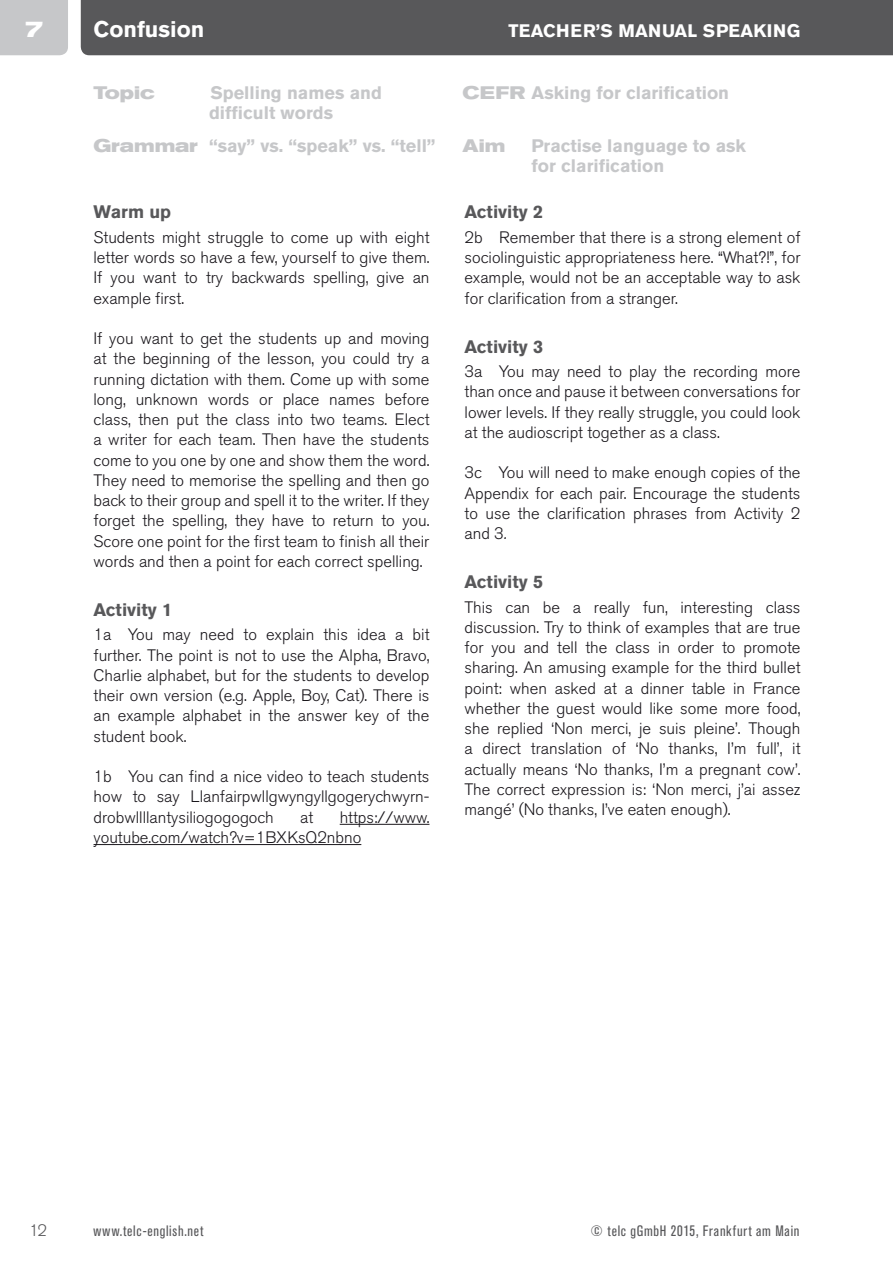
<style>
.page{position:relative;width:893px;height:1263px;background:#fff}
.page>*{position:absolute;margin:0;border:0;box-sizing:border-box;transform-origin:0 0}
.t1{font:700 22.5px "Akzidenz Grotesk Pro";color:#fff}
.t2{font:700 expanded 22.5px "Akzidenz Grotesk Pro";color:#fff}
.t3{font:700 18px/33px "Akzidenz Grotesk Pro";color:#c6c7c9}
.t4{font:700 18px "Akzidenz Grotesk Pro";color:#58585a}
.t5{font:700 18px "Akzidenz Grotesk Pro";letter-spacing:.01em;color:#fff}
.t6{font:700 expanded 18px "Akzidenz Grotesk Pro";color:#c6c7c9}
.t7{font:300 16.5px/20.2px "Akzidenz Grotesk Pro";color:#1a171c;text-align:justify}
.t8{font:300 16.5px "Akzidenz Grotesk Pro";color:#58585a}
.t9{font:condensed 15px "Akzidenz Grotesk Pro";letter-spacing:.05em;color:#58585a}
.s1{font-stretch:expanded}
.s2{font-style:italic}
</style>
<div class="page">
<div style="left:81px;top:0;width:812px;height:55px;background:#58585a"></div>
<div style="left:0;top:0;width:68px;height:55px;background:#c6c7c9"></div>
<hr style="left:340px;top:824px;width:89px;height:1px;background:#1a171c">
<hr style="left:94px;top:844px;width:267px;height:1px;background:#1a171c">
<h1 class="t1" style="left:94px;top:15px;width:112px">Confusion</h1>
<h1 class="t2" style="left:24px;top:14px;width:21px">7</h1>
<p class="t5" style="left:509px;top:19px;width:293px">TEACHER’S MANUAL SPEAKING</p>
<p class="t6" style="left:94px;top:81px;width:63px">Topic</p>
<p class="t3" style="left:211px;top:76px;width:173px">Spelling names and</p>
<p class="t3" style="left:463px;top:76px;width:268px"><span class="s1">CEFR</span> Asking for clarification</p>
<p class="t3" style="left:94px;top:96px;width:343px;text-indent:116px">difficult words<br><span class="s1">Grammar</span> “say” vs. “speak” vs. “tell”</p>
<p class="t6" style="left:463px;top:134px;width:44px">Aim</p>
<p class="t3" style="left:532px;top:135px;width:216px;line-height:20.2px">Practise language to ask for clarification</p>
<p class="t4" style="left:94px;top:200px;width:79px">Warm up</p>
<p class="t7" style="left:94px;top:227px;width:337px">Students might struggle to come up with eight letter words so have a few, yourself to give them.<br>If you want to try backwards spelling, give an example first.</p>
<p class="t7" style="left:94px;top:328px;width:337px">If you want to get the students up and moving at the beginning of the lesson, you could try a running dictation with them. Come up with some long, unknown words or place names before class, then put the class into two teams. Elect a writer for each team. Then have the students come to you one by one and show them the word.<br>They need to memorise the spelling and then go back to their group and spell it to the writer. If they forget the spelling, they have to return to you.<br>Score one point for the first team to finish all their words and then a point for each correct spelling.</p>
<p class="t4" style="left:94px;top:598px;width:80px">Activity 1</p>
<p class="t7" style="left:94px;top:624px;width:337px">1a You may need to explain this idea a bit further. The point is not to use the Alpha, Bravo, Charlie alphabet, but for the students to develop their own version (e.g. Apple, Boy, Cat). There is an example alphabet in the answer key of the student book.</p>
<p class="t7" style="left:94px;top:766px;width:337px">1b You can find a nice video to teach students how to say Llanfairpwllgwyngyllgogerychwyrn&shy;drobwllllantysiliogogogoch</p>
<p class="t7" style="left:94px;top:807px;width:337px;text-indent:246px">https://www. youtube.com/watch?v=1BXKsQ2nbno</p>
<p class="t7" style="left:300px;top:807px;width:15px">at</p>
<p class="t4" style="left:465px;top:200px;width:80px">Activity 2</p>
<p class="t7" style="left:465px;top:227px;width:337px">2b Remember that there is a strong element of sociolinguistic appropriateness here. “What?!”, for example, would not be an acceptable way to ask for clarification from a stranger.</p>
<p class="t4" style="left:465px;top:335px;width:80px">Activity 3</p>
<p class="t7" style="left:465px;top:361px;width:337px">3a You may need to play the recording more than once and pause it between conversations for lower levels. If they really struggle, you could look at the audioscript together as a class.</p>
<p class="t7" style="left:465px;top:462px;width:337px">3c You will need to make enough copies of the Appendix for each pair. Encourage the students to use the clarification phrases from Activity 2 and 3<span class="s2">.</span></p>
<p class="t4" style="left:465px;top:570px;width:80px">Activity 5</p>
<p class="t7" style="left:465px;top:597px;width:337px">This can be a really fun, interesting class discussion. Try to think of examples that are true for you and tell the class in order to promote sharing. An amusing example for the third bullet point: when asked at a dinner table in France whether the guest would like some more food, she replied ‘Non merci, je suis pleine’. Though a direct translation of ‘No thanks, I’m full’, it actually means ‘No thanks, I’m a pregnant cow’.<br>The correct expression is: ‘Non merci, j’ai assez mangé’ (No thanks, I’ve eaten enough).</p>
<p class="t8" style="left:29px;top:1219px;width:19px">12</p>
<p class="t9" style="left:94px;top:1221px;width:112px">www.telc-english.net</p>
<p class="t9" style="left:591px;top:1221px;width:210px">© telc gGmbH 2015, Frankfurt am Main</p>
</div>
